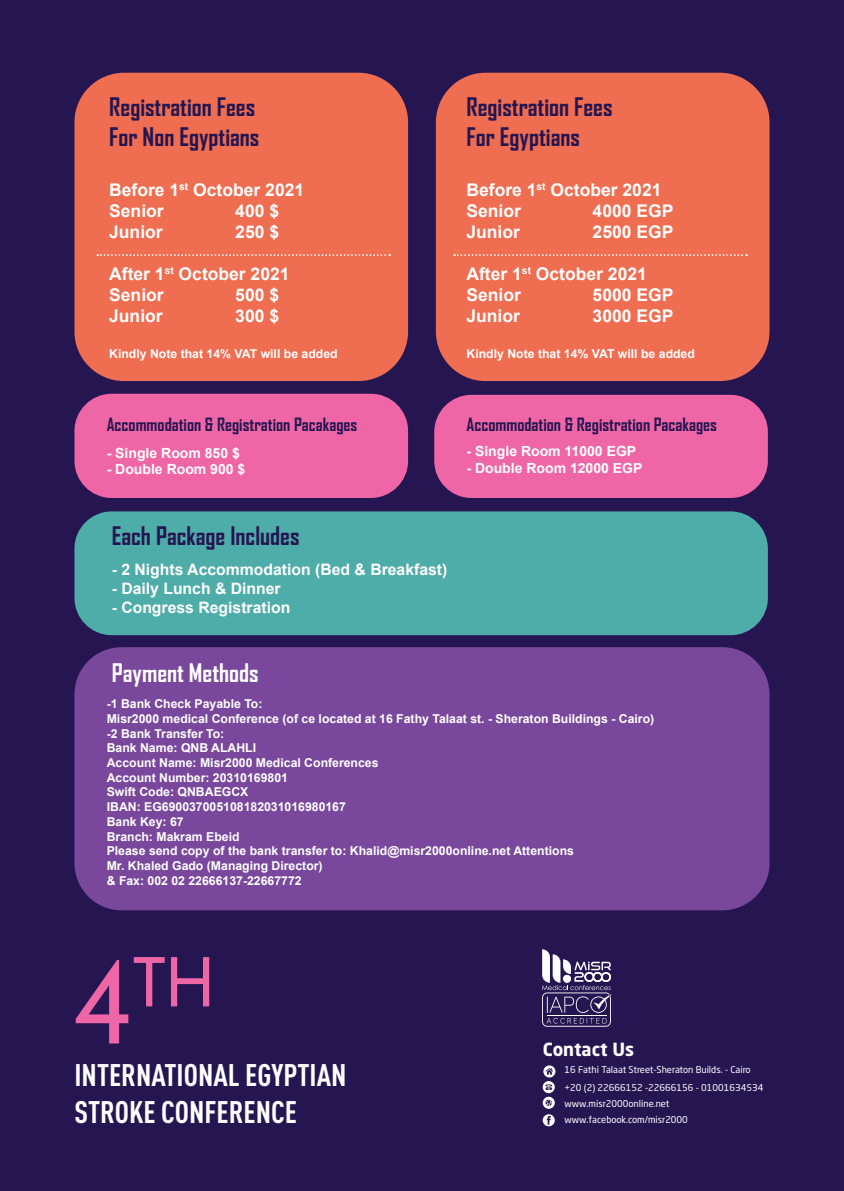
<style>
.page{position:relative;width:844px;height:1191px;background:#fff}
.page>*{position:absolute;margin:0;border:0;box-sizing:border-box;transform-origin:0 0}
.t1{font:300 64.92px "DIN Neuzeit Grotesk";color:#ef66a6}
.t2{font:700 30.8px/36.9px "DIN Cond";color:#fff}
.t3{font:700 24.5px/29.4px "Agency FB";color:#251652}
.t4{font:700 24.5px "Agency FB";color:#fff}
.t5{font:700 17.85px "Neo Sans Std";color:#fff}
.t6{font:700 17.5px/21px "Arial";color:#fff}
.t7{font:700 17.5px "Agency FB";color:#251652}
.t8{font:700 15.75px "Arial";color:#fff}
.t9{font:700 14px "Arial";color:#fff}
.t10{font:700 12.25px/14.7px "Arial";color:#fff}
.t11{font:9.28px/16.6px "Neo Sans Std";color:#fff}
.s1{font-size:111.3px}
</style>
<div class="page">
<div style="left:0;top:0;width:843px;height:1191px;background:#251652"></div>
<div style="left:74px;top:73px;width:334px;height:308px;background:#ef6d50;border-radius:50px"></div>
<div style="left:436px;top:73px;width:333px;height:308px;background:#ef6d50;border-radius:50px"></div>
<div style="left:74px;top:394px;width:334px;height:104px;background:#ef66a6;border-radius:37px"></div>
<div style="left:434px;top:395px;width:333px;height:103px;background:#ef66a6;border-radius:37px"></div>
<div style="left:74px;top:511px;width:693px;height:124px;background:#4eaca9;border-radius:37px"></div>
<div style="left:74px;top:647px;width:695px;height:263px;background:#79489c;border-radius:47px"></div>
<svg style="left:542px;top:1081px;width:12px;height:12px"></svg>
<svg style="left:545px;top:1084px;width:7px;height:5px"></svg>
<svg style="left:543px;top:1065px;width:12px;height:12px"></svg>
<svg style="left:545px;top:1068px;width:8px;height:6px"></svg>
<svg style="left:542px;top:1096px;width:12px;height:12px"></svg>
<svg style="left:545px;top:1099px;width:6px;height:7px"></svg>
<svg style="left:542px;top:1114px;width:12px;height:12px"></svg>
<svg style="left:546px;top:1116px;width:4px;height:8px"></svg>
<svg style="left:542px;top:949px;width:70px;height:77px"></svg>
<hr style="left:546px;top:1015px;width:60px;height:1px;background:#fff">
<svg style="left:97px;top:254px;width:293px;height:2px"></svg>
<svg style="left:454px;top:254px;width:293px;height:2px"></svg>
<h3 class="t3" style="left:109px;top:92px;width:152px">Registration Fees<br>For Non Egyptians</h3>
<h3 class="t6" style="left:109px;top:180px;width:196px">Before 1<sup>st</sup> October 2021<br>Senior</h3>
<h3 class="t6" style="left:235px;top:201px;width:45px">400 $</h3>
<h3 class="t6" style="left:109px;top:222px;width:55px">Junior</h3>
<h3 class="t6" style="left:235px;top:222px;width:45px">250 $</h3>
<h3 class="t6" style="left:109px;top:264px;width:182px">After 1<sup>st</sup> October 2021<br>Senior</h3>
<h3 class="t6" style="left:235px;top:285px;width:45px">500 $</h3>
<h3 class="t6" style="left:109px;top:306px;width:55px">Junior</h3>
<h3 class="t6" style="left:235px;top:306px;width:45px">300 $</h3>
<p class="t10" style="left:109px;top:347px;width:230px">Kindly Note that 14% VAT will be added</p>
<h3 class="t3" style="left:466px;top:92px;width:147px">Registration Fees<br>For Egyptians</h3>
<h3 class="t6" style="left:466px;top:180px;width:196px">Before 1<sup>st</sup> October 2021<br>Senior</h3>
<h3 class="t6" style="left:592px;top:201px;width:82px">4000 EGP</h3>
<h3 class="t6" style="left:466px;top:222px;width:55px">Junior</h3>
<h3 class="t6" style="left:592px;top:222px;width:82px">2500 EGP</h3>
<h3 class="t6" style="left:466px;top:264px;width:182px">After 1<sup>st</sup> October 2021<br>Senior</h3>
<h3 class="t6" style="left:592px;top:285px;width:82px">5000 EGP</h3>
<h3 class="t6" style="left:466px;top:306px;width:55px">Junior</h3>
<h3 class="t6" style="left:592px;top:306px;width:82px">3000 EGP</h3>
<p class="t10" style="left:466px;top:347px;width:230px">Kindly Note that 14% VAT will be added</p>
<h3 class="t7" style="left:107px;top:414px;width:252px">Accommodation &amp; Registration Pacakages</h3>
<p class="t9" style="left:107px;top:443px;width:135px">- Single Room 850 $</p>
<p class="t9" style="left:107px;top:460px;width:140px">- Double Room 900 $</p>
<h3 class="t7" style="left:466px;top:414px;width:252px">Accommodation &amp; Registration Pacakages</h3>
<p class="t9" style="left:466px;top:441px;width:171px">- Single Room 11000 EGP</p>
<p class="t9" style="left:466px;top:458px;width:177px">- Double Room 12000 EGP</p>
<h3 class="t3" style="left:112px;top:521px;width:189px">Each Package Includes</h3>
<p class="t8" style="left:112px;top:559px;width:337px">- 2 Nights Accommodation (Bed &amp; Breakfast)</p>
<p class="t8" style="left:112px;top:578px;width:170px">- Daily Lunch &amp; Dinner</p>
<p class="t8" style="left:112px;top:597px;width:180px">- Congress Registration</p>
<h3 class="t4" style="left:112px;top:658px;width:148px">Payment Methods</h3>
<p class="t10" style="left:107px;top:697px;width:549px">-1 Bank Check Payable To:<br>Misr2000 medical Conference (of ce located at 16 Fathy Talaat st. - Sheraton Buildings - Cairo) -2 Bank Transfer To:<br>Bank Name: QNB ALAHLI<br>Account Name: Misr2000 Medical Conferences<br>Account Number: 20310169801<br>Swift Code: QNBAEGCX<br>IBAN: EG690037005108182031016980167<br>Bank Key: 67<br>Branch: Makram Ebeid<br>Please send copy of the bank transfer to: Khalid@misr2000online.net Attentions<br>Mr. Khaled Gado (Managing Director)<br>&amp; Fax: 002 02 22666137-22667772</p>
<h1 class="t1" style="left:74px;top:943px;width:141px"><span class="s1">4</span>TH</h1>
<h2 class="t2" style="left:74px;top:1055px;width:273px">INTERNATIONAL EGYPTIAN<br>STROKE CONFERENCE</h2>
<h3 class="t5" style="left:542px;top:1037px;width:93px">Contact Us</h3>
<p class="t11" style="left:564px;top:1061px;width:200px">16 Fathi Talaat Street-Sheraton Builds. - Cairo +20 (2) 22666152 -22666156 - 01001634534 www.misr2000online.net www.facebook.com/misr2000</p>
</div>
